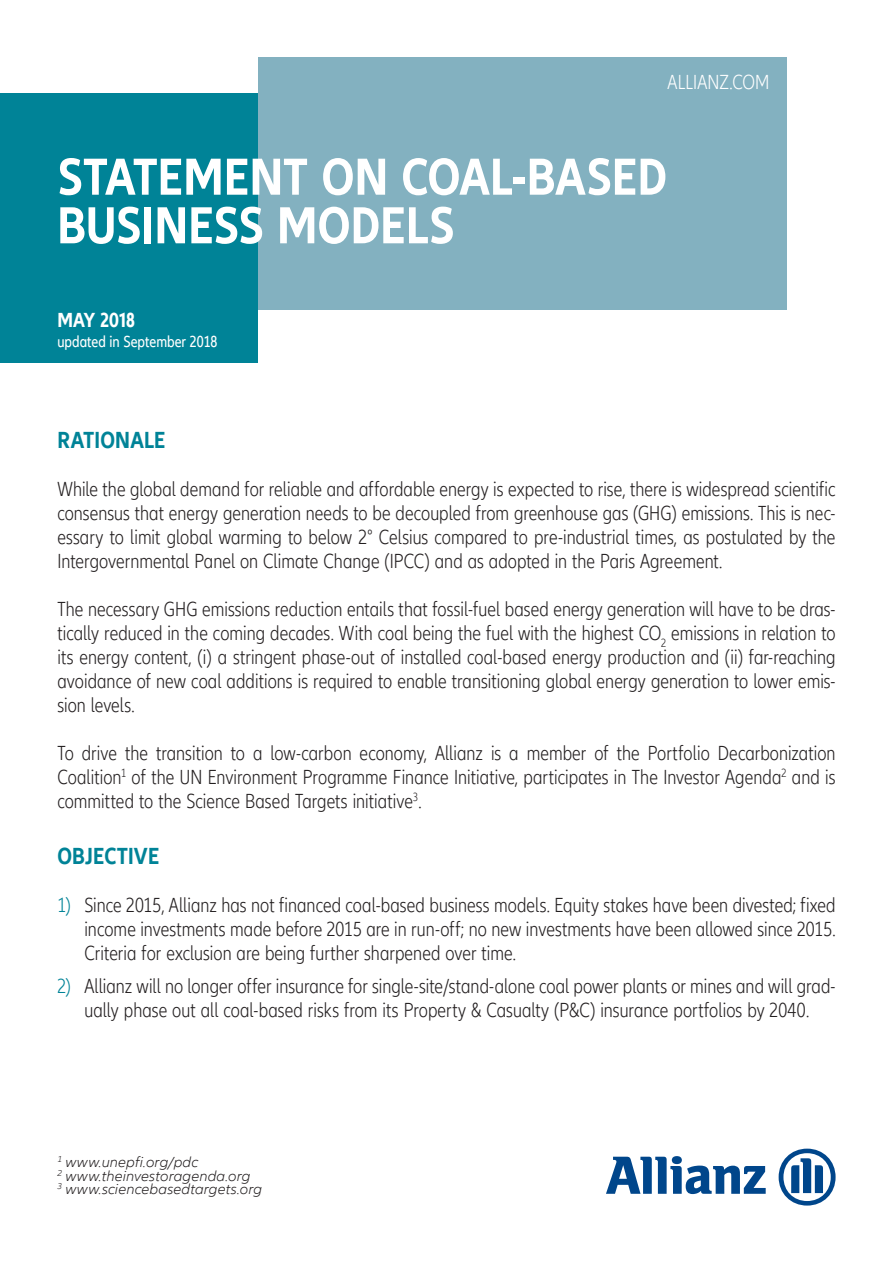
<style>
.page{position:relative;width:893px;height:1263px;background:#fff}
.page>*{position:absolute;margin:0;border:0;box-sizing:border-box;transform-origin:0 0}
.t1{font:700 condensed 54px/48.6px "Allianz Neo";letter-spacing:.005em;color:#fff}
.t2{font:700 condensed 24px "Allianz Neo";letter-spacing:.01em;color:#008397}
.t3{font:300 condensed 21px/24px "Allianz Neo";letter-spacing:.005em;color:#231f20;text-align:justify}
.t4{font:300 condensed 21px "Allianz Neo";letter-spacing:.01em;color:#fff}
.t5{font:700 condensed 21px "Allianz Neo";color:#fff}
.t6{font:condensed 16.5px "Allianz Neo";color:#fff}
.t7{font:italic 300 15px/13.5px "Allianz Neo";letter-spacing:.01em;color:#231f20}
.s1{color:#008397}
</style>
<div class="page">
<svg style="left:606px;top:1156px;width:160px;height:38px"></svg>
<svg style="left:779px;top:1148px;width:57px;height:57px"></svg>
<div style="left:0;top:93px;width:258px;height:270px;background:#008397"></div>
<div style="left:258px;top:57px;width:528px;height:252px;background:#83b1c0"></div>
<p class="t4" style="left:668px;top:71px;width:103px">Allianz.com</p>
<h1 class="t1" style="left:57px;top:154px;width:611px">STATEMENT ON COAL-BASED<br>BUSINESS MODELS</h1>
<p class="t5" style="left:57px;top:308px;width:79px">MAY 2018</p>
<p class="t6" style="left:57px;top:332px;width:162px">updated in September 2018</p>
<p class="t2" style="left:57px;top:426px;width:110px">RATIONALE</p>
<p class="t3" style="left:57px;top:477px;width:780px">While the global demand for reliable and affordable energy is expected to rise, there is widespread scientific consensus that energy generation needs to be decoupled from greenhouse gas (GHG) emissions. This is nec&shy;essary to limit global warming to below 2° Celsius compared to pre-industrial times, as postulated by the Intergovernmental Panel on Climate Change (IPCC) and as adopted in the Paris Agreement.</p>
<p class="t3" style="left:57px;top:597px;width:780px">The necessary GHG emissions reduction entails that fossil-fuel based energy generation will have to be dras&shy;tically reduced in the coming decades. With coal being the fuel with the highest CO<sub>2</sub> emissions in relation to its energy content, (i) a stringent phase-out of installed coal-based energy production and (ii) far-reaching avoidance of new coal additions is required to enable transitioning global energy generation to lower emis&shy;sion levels.</p>
<p class="t3" style="left:57px;top:741px;width:780px">To drive the transition to a low-carbon economy, Allianz is a member of the Portfolio Decarbonization Coalition<sup>1</sup> of the UN Environment Programme Finance Initiative, participates in The Investor Agenda<sup>2</sup> and is committed to the Science Based Targets initiative<sup>3</sup>.</p>
<p class="t2" style="left:57px;top:842px;width:103px">OBJECTIVE</p>
<p class="t3" style="left:84px;top:894px;width:753px;text-indent:-27px"><span class="s1">1)</span> Since 2015, Allianz has not financed coal-based business models. Equity stakes have been divested; fixed income investments made before 2015 are in run-off; no new investments have been allowed since 2015.<br>Criteria for exclusion are being further sharpened over time.</p>
<p class="t3" style="left:57px;top:974px;width:780px;text-align:center"><span class="s1">2)</span> Allianz will no longer offer insurance for single-site/stand-alone coal power plants or mines and will grad&shy;ually phase out all coal-based risks from its Property &amp; Casualty (P&amp;C) insurance portfolios by 2040.</p>
<p class="t7" style="left:57px;top:1156px;width:206px"><sup>1</sup> www.unepfi.org/pdc<br><sup>2</sup> www.theinvestoragenda.org<br><sup>3</sup> www.sciencebasedtargets.org</p>
</div>
